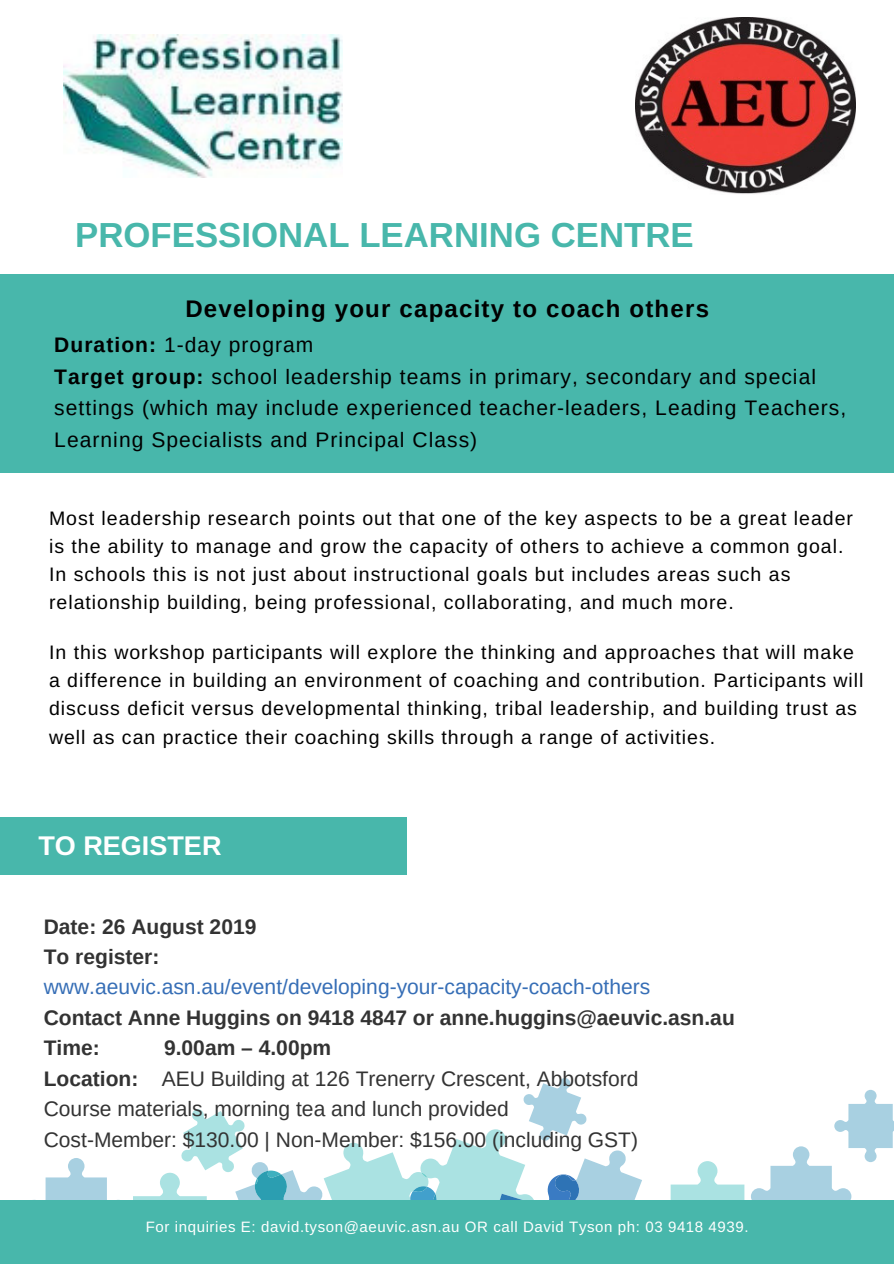
<style>
.page{position:relative;width:894px;height:1264px;background:#fff}
.page>*{position:absolute;margin:0;border:0;box-sizing:border-box;transform-origin:0 0}
.t1{font:700 34.8px "Arimo";color:#48b7ab}
.t2{font:700 27px "Arimo";color:#fff}
.t3{font:700 24px "Arimo";letter-spacing:.05em;color:#000}
.t4{font:21px/31.5px "Arimo";letter-spacing:.05em;color:#000}
.t5{font:21px/30.5px "Arimo";color:#333}
.t6{font:700 21px/30.5px "Arimo";color:#333}
.t7{font:21px "Arimo";color:#366eb6}
.t8{font:19.5px/28.2px "Arimo";letter-spacing:.05em;color:#000}
.t9{font:15px "Arimo";letter-spacing:.04em;color:#fff}
.s1{font-weight:700}
</style>
<div class="page">
<div style="left:0;top:274px;width:893px;height:199px;background:#48b7ab"></div>
<svg style="left:1px;top:1078px;width:892px;height:186px"></svg>
<div style="left:0;top:816px;width:407px;height:58px;background:#48b7ab"></div>
<div style="left:0;top:1200px;width:893px;height:63px;background:#48b7ab"></div>
<img style="left:63px;top:35px;width:279px;height:143px">
<img style="left:635px;top:18px;width:220px;height:176px">
<h1 class="t1" style="left:75px;top:216px;width:620px">PROFESSIONAL LEARNING CENTRE</h1>
<p class="t3" style="left:185px;top:295px;width:525px">Developing your capacity to coach others</p>
<p class="t4" style="left:54px;top:329px;width:793px"><span class="s1">Duration:</span> 1-day program<br><span class="s1">Target group:</span> school leadership teams in primary, secondary and special settings (which may include experienced teacher-leaders, Leading Teachers, Learning Specialists and Principal Class)</p>
<p class="t8" style="left:49px;top:504px;width:805px">Most leadership research points out that one of the key aspects to be a great leader is the ability to manage and grow the capacity of others to achieve a common goal.<br>In schools this is not just about instructional goals but includes areas such as relationship building, being professional, collaborating, and much more.</p>
<p class="t8" style="left:49px;top:638px;width:815px">In this workshop participants will explore the thinking and approaches that will make a difference in building an environment of coaching and contribution. Participants will discuss deficit versus developmental thinking, tribal leadership, and building trust as well as can practice their coaching skills through a range of activities.</p>
<h2 class="t2" style="left:38px;top:830px;width:184px">TO REGISTER</h2>
<p class="t6" style="left:44px;top:911px;width:214px">Date: 26 August 2019<br>To register:</p>
<p class="t7" style="left:44px;top:975px;width:607px">www.aeuvic.asn.au/event/developing-your-capacity-coach-others</p>
<p class="t6" style="left:44px;top:1002px;width:692px">Contact Anne Huggins on 9418 4847 or anne.huggins@aeuvic.asn.au<br>Time:</p>
<p class="t5" style="left:44px;top:1032px;width:596px;text-indent:120px"><span class="s1">9.00am – 4.00pm<br>Location:</span> AEU Building at 126 Trenerry Crescent, Abbotsford Course materials, morning tea and lunch provided Cost-Member: $130.00 | Non-Member: $156.00 (including GST)</p>
<p class="t9" style="left:146px;top:1217px;width:604px">For inquiries E: david.tyson@aeuvic.asn.au OR call David Tyson ph: 03 9418 4939.</p>
</div>
